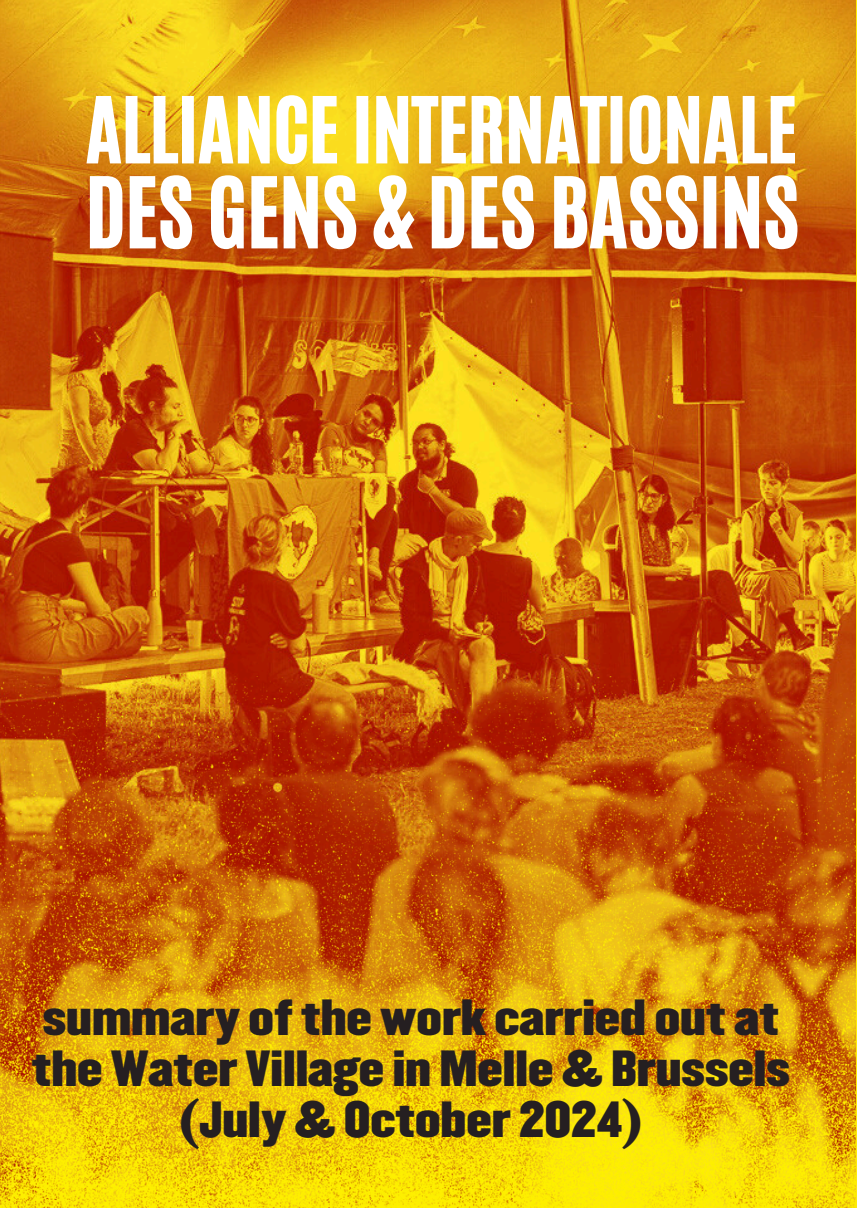
<style>
.page{position:relative;width:857px;height:1208px;background:#fff}
.page>*{position:absolute;margin:0;border:0;box-sizing:border-box;transform-origin:0 0}
.t1{font:81.8px "CA Generated";letter-spacing:-.005em;color:#fff}
.t2{font:76.4px "CA Generated";letter-spacing:-.005em;color:#fff}
.t3{font:44.4px/51px "Champion HTF Middleweight";color:#251f21;text-align:center}
</style>
<div class="page">
<img style="left:0;top:0;width:855px;height:677px">
<img style="left:0;top:677px;width:855px;height:530px">
<p class="t2" style="left:86px;top:75px;width:713px">ALLIANCE INTERNATIONALE</p>
<p class="t1" style="left:86px;top:154px;width:714px">DES GENS &amp; DES BASSINS</p>
<h1 class="t3" style="left:32px;top:994px;width:759px">summary of the work carried out at the Water Village in Melle &amp; Brussels (July &amp; October 2024)</h1>
</div>
